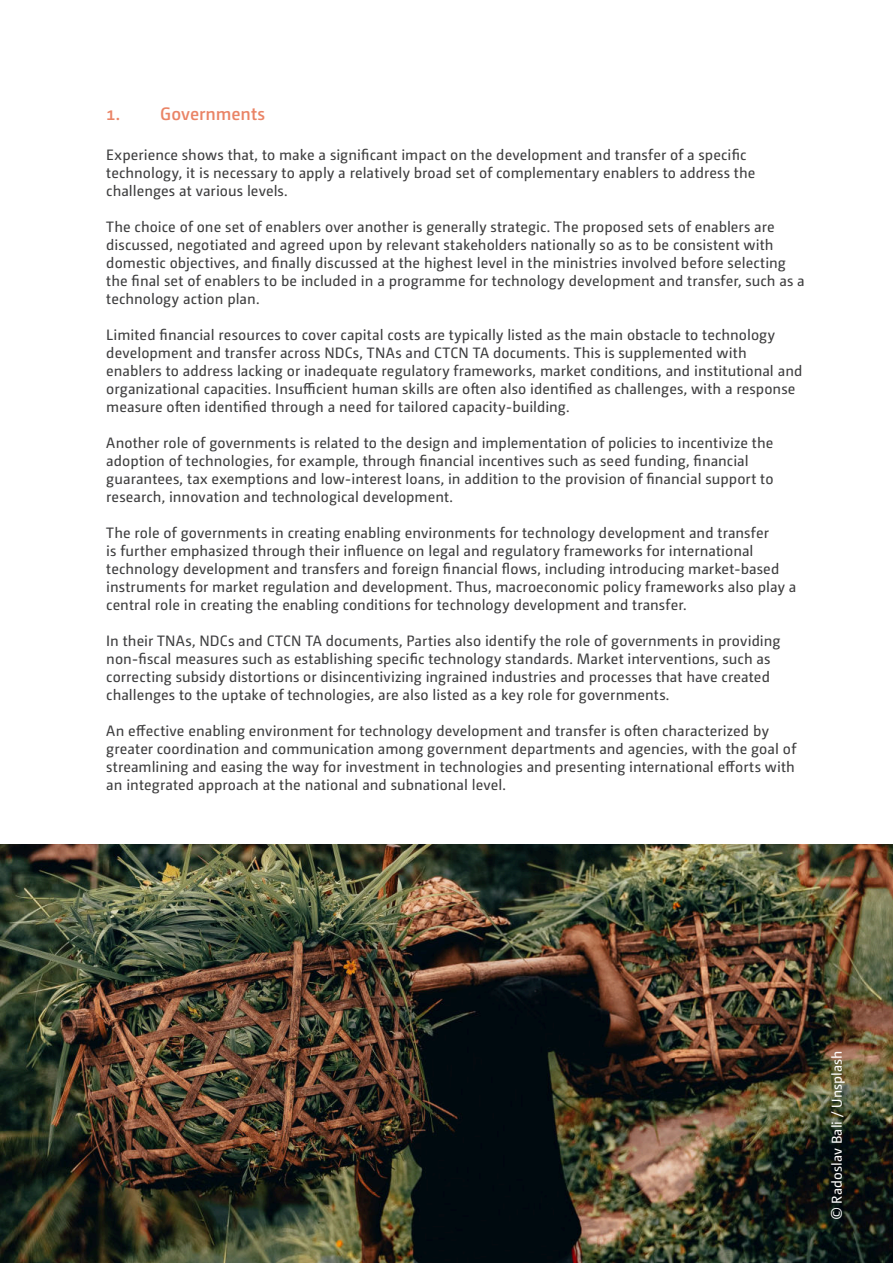
<style>
.page{position:relative;width:893px;height:1263px;background:#fff}
.page>*{position:absolute;margin:0;border:0;box-sizing:border-box;transform-origin:0 0}
.t1{font:600 18px "Camingo Dos Pro";color:#ea8466}
.t2{font:15px/18px "Camingo Dos Pro";letter-spacing:.005em;color:#3e3e3f}
.t3{font:14.25px "Camingo Dos Pro";letter-spacing:.005em;color:#fff}
</style>
<div class="page">
<img style="left:0;top:844px;width:893px;height:419px">
<p class="t1" style="left:106px;top:106px;width:160px">1. Governments</p>
<p class="t2" style="left:106px;top:147px;width:651px">Experience shows that, to make a significant impact on the development and transfer of a specific technology, it is necessary to apply a relatively broad set of complementary enablers to address the challenges at various levels.</p>
<p class="t2" style="left:106px;top:219px;width:700px">The choice of one set of enablers over another is generally strategic. The proposed sets of enablers are discussed, negotiated and agreed upon by relevant stakeholders nationally so as to be consistent with domestic objectives, and finally discussed at the highest level in the ministries involved before selecting the final set of enablers to be included in a programme for technology development and transfer, such as a technology action plan.</p>
<p class="t2" style="left:106px;top:327px;width:698px">Limited financial resources to cover capital costs are typically listed as the main obstacle to technology development and transfer across NDCs, TNAs and CTCN TA documents. This is supplemented with enablers to address lacking or inadequate regulatory frameworks, market conditions, and institutional and organizational capacities. Insufficient human skills are often also identified as challenges, with a response measure often identified through a need for tailored capacity-building.</p>
<p class="t2" style="left:106px;top:435px;width:669px">Another role of governments is related to the design and implementation of policies to incentivize the adoption of technologies, for example, through financial incentives such as seed funding, financial guarantees, tax exemptions and low-interest loans, in addition to the provision of financial support to research, innovation and technological development.</p>
<p class="t2" style="left:106px;top:525px;width:692px">The role of governments in creating enabling environments for technology development and transfer<br>is further emphasized through their influence on legal and regulatory frameworks for international technology development and transfers and foreign financial flows, including introducing market-based instruments for market regulation and development. Thus, macroeconomic policy frameworks also play a central role in creating the enabling conditions for technology development and transfer.</p>
<p class="t2" style="left:106px;top:633px;width:676px">In their TNAs, NDCs and CTCN TA documents, Parties also identify the role of governments in providing non-fiscal measures such as establishing specific technology standards. Market interventions, such as correcting subsidy distortions or disincentivizing ingrained industries and processes that have created challenges to the uptake of technologies, are also listed as a key role for governments.</p>
<p class="t2" style="left:106px;top:723px;width:691px">An effective enabling environment for technology development and transfer is often characterized by greater coordination and communication among government departments and agencies, with the goal of streamlining and easing the way for investment in technologies and presenting international efforts with an integrated approach at the national and subnational level.</p>
<p class="t3" style="left:831px;top:1220px;width:171px;rotate:-90deg">© Radoslav Bali / Unsplash</p>
</div>
